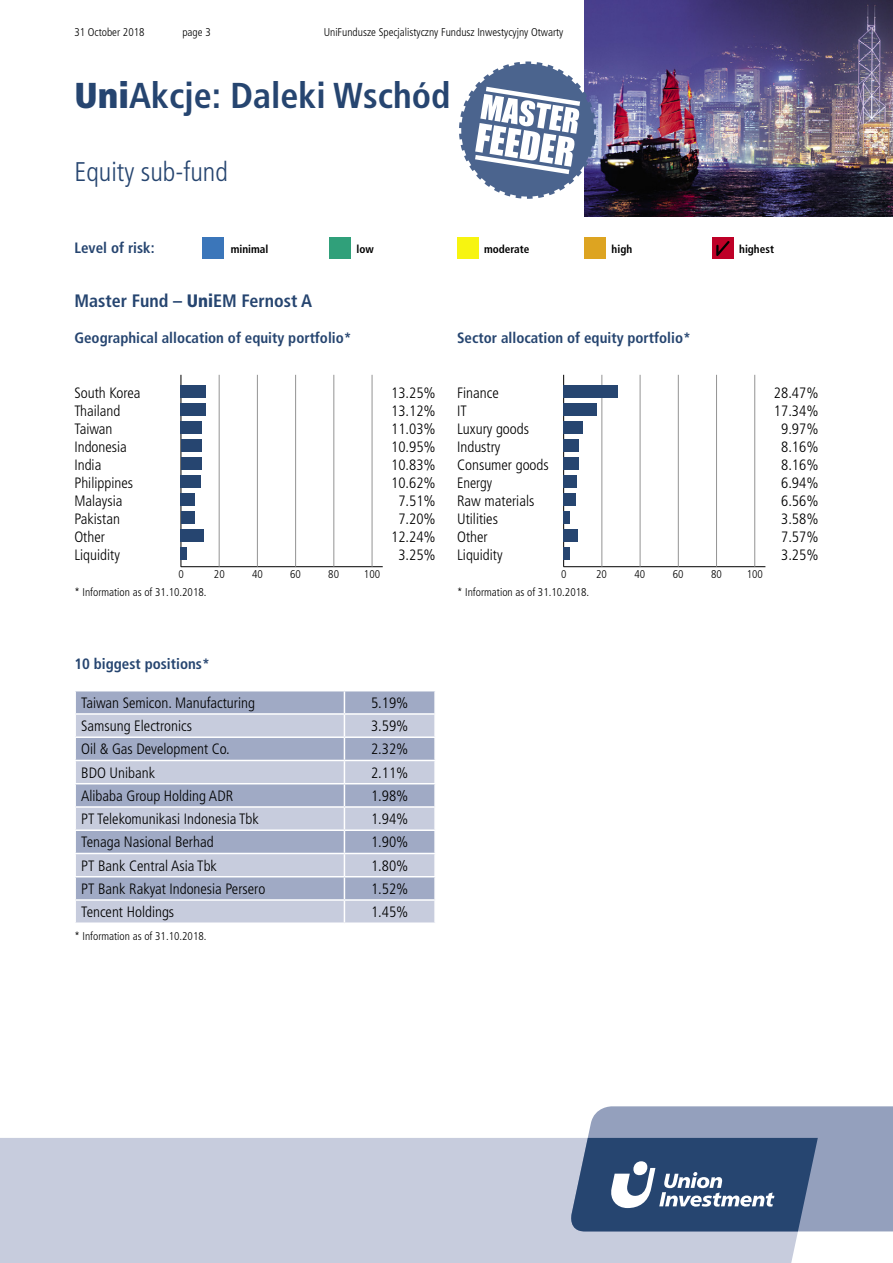
<style>
.page{position:relative;width:893px;height:1263px;background:#fff}
.page>*{position:absolute;margin:0;border:0;box-sizing:border-box;transform-origin:0 0}
.t1{font:700 condensed 36px "Frutiger LT Pro";color:#264570}
.t2{font:300 condensed 27px "Frutiger LT Pro";color:#264570}
.t3{font:700 condensed 18px "Frutiger LT Pro";color:#264570}
.t4{font:300 condensed 15px/18.1px "Frutiger LT Pro";color:#000}
.t5{font:700 condensed 15px "Frutiger LT Pro";color:#264570}
.t6{font:300 condensed 11.25px "Frutiger LT Pro";color:#000}
.t7{font:700 condensed 11.25px "Frutiger LT Pro";color:#000}
.s1{font-weight:900}
</style>
<div class="page">
<img style="left:585px;top:0;width:308px;height:216px">
<div style="left:0;top:1138px;width:818px;height:125px;background:#c7ccdd"></div>
<svg style="left:568px;top:1106px;width:325px;height:125px;background:#6a7d9e"></svg>
<svg style="left:459px;top:61px;width:137px;height:138px"></svg>
<div style="left:202px;top:238px;width:21px;height:21px;background:#3b76ba"></div>
<div style="left:330px;top:238px;width:21px;height:21px;background:#30a07a"></div>
<div style="left:457px;top:238px;width:21px;height:21px;background:#f7f410"></div>
<div style="left:585px;top:238px;width:21px;height:21px;background:#dda421"></div>
<div style="left:712px;top:238px;width:21px;height:21px;background:#be0027"></div>
<svg style="left:716px;top:241px;width:14px;height:15px"></svg>
<div style="left:76px;top:691px;width:358px;height:22px;background:#a0aac5"></div>
<svg style="left:76px;top:715px;width:358px;height:207px;background:#b6bdd2"></svg>
<hr style="left:74px;top:736px;width:270px;height:2px;background:#fff">
<hr style="left:344px;top:736px;width:92px;height:2px;background:#fff">
<hr style="left:74px;top:760px;width:270px;height:1px;background:#fff">
<hr style="left:344px;top:760px;width:92px;height:1px;background:#fff">
<hr style="left:74px;top:783px;width:270px;height:1px;background:#fff">
<hr style="left:344px;top:783px;width:92px;height:1px;background:#fff">
<hr style="left:74px;top:806px;width:270px;height:2px;background:#fff">
<hr style="left:344px;top:806px;width:92px;height:2px;background:#fff">
<hr style="left:74px;top:829px;width:270px;height:2px;background:#fff">
<hr style="left:344px;top:829px;width:92px;height:2px;background:#fff">
<hr style="left:74px;top:853px;width:270px;height:1px;background:#fff">
<hr style="left:344px;top:853px;width:92px;height:1px;background:#fff">
<hr style="left:74px;top:876px;width:270px;height:1px;background:#fff">
<hr style="left:344px;top:876px;width:92px;height:1px;background:#fff">
<hr style="left:74px;top:899px;width:270px;height:2px;background:#fff">
<hr style="left:344px;top:899px;width:92px;height:2px;background:#fff">
<svg style="left:344px;top:691px;width:1px;height:231px"></svg>
<hr style="left:181px;top:566px;width:202px;height:1px;background:#000">
<hr style="left:563px;top:566px;width:202px;height:1px;background:#000">
<hr style="left:219px;top:375px;width:1px;height:192px;background:#939393">
<hr style="left:602px;top:375px;width:1px;height:192px;background:#939393">
<hr style="left:257px;top:375px;width:1px;height:192px;background:#939393">
<hr style="left:640px;top:375px;width:1px;height:192px;background:#939393">
<hr style="left:295px;top:375px;width:1px;height:192px;background:#939393">
<hr style="left:678px;top:375px;width:1px;height:192px;background:#939393">
<hr style="left:334px;top:375px;width:1px;height:192px;background:#939393">
<hr style="left:716px;top:375px;width:1px;height:192px;background:#939393">
<hr style="left:372px;top:375px;width:1px;height:192px;background:#939393">
<hr style="left:754px;top:375px;width:1px;height:192px;background:#939393">
<hr style="left:181px;top:375px;width:1px;height:192px;background:#000">
<hr style="left:563px;top:375px;width:1px;height:192px;background:#000">
<div style="left:181px;top:385px;width:25px;height:13px;background:#264570"></div>
<div style="left:181px;top:403px;width:25px;height:13px;background:#264570"></div>
<div style="left:181px;top:421px;width:21px;height:13px;background:#264570"></div>
<div style="left:181px;top:439px;width:21px;height:13px;background:#264570"></div>
<div style="left:181px;top:457px;width:20px;height:13px;background:#264570"></div>
<div style="left:181px;top:475px;width:20px;height:13px;background:#264570"></div>
<div style="left:181px;top:493px;width:14px;height:13px;background:#264570"></div>
<div style="left:181px;top:511px;width:13px;height:13px;background:#264570"></div>
<div style="left:181px;top:529px;width:23px;height:13px;background:#264570"></div>
<div style="left:181px;top:547px;width:6px;height:13px;background:#264570"></div>
<div style="left:563px;top:385px;width:55px;height:13px;background:#264570"></div>
<div style="left:563px;top:403px;width:34px;height:13px;background:#264570"></div>
<div style="left:563px;top:421px;width:19px;height:13px;background:#264570"></div>
<div style="left:563px;top:439px;width:16px;height:13px;background:#264570"></div>
<div style="left:563px;top:457px;width:16px;height:13px;background:#264570"></div>
<div style="left:563px;top:475px;width:14px;height:13px;background:#264570"></div>
<div style="left:563px;top:493px;width:13px;height:13px;background:#264570"></div>
<div style="left:563px;top:511px;width:7px;height:13px;background:#264570"></div>
<div style="left:563px;top:529px;width:15px;height:13px;background:#264570"></div>
<div style="left:563px;top:547px;width:7px;height:13px;background:#264570"></div>
<p class="t6" style="left:74px;top:26px;width:72px">31 October 2018</p>
<p class="t6" style="left:182px;top:26px;width:30px">page 3</p>
<p class="t6" style="left:324px;top:26px;width:241px">UniFundusze Specjalistyczny Fundusz Inwestycyjny Otwarty</p>
<h1 class="t1" style="left:74px;top:75px;width:378px"><span class="s1">Uni</span>Akcje: Daleki Wschód</h1>
<h2 class="t2" style="left:74px;top:156px;width:155px">Equity sub-fund</h2>
<p class="t5" style="left:74px;top:239px;width:82px">Level of risk:</p>
<p class="t7" style="left:231px;top:242px;width:39px">minimal</p>
<p class="t7" style="left:356px;top:242px;width:19px">low</p>
<p class="t7" style="left:484px;top:242px;width:47px">moderate</p>
<p class="t7" style="left:612px;top:242px;width:22px">high</p>
<p class="t7" style="left:739px;top:242px;width:36px">highest</p>
<p class="t3" style="left:74px;top:290px;width:239px">Master Fund – <span class="s1">Uni</span>EM Fernost A</p>
<p class="t5" style="left:74px;top:329px;width:279px">Geographical allocation of equity portfolio*</p>
<p class="t5" style="left:457px;top:329px;width:235px">Sector allocation of equity portfolio*</p>
<p class="t4" style="left:74px;top:383px;width:68px">South Korea<br>Thailand<br>Taiwan<br>Indonesia<br>India<br>Philippines<br>Malaysia<br>Pakistan<br>Other<br>Liquidity</p>
<p class="t4" style="left:457px;top:384px;width:93px">Finance<br>IT<br>Luxury goods<br>Industry<br>Consumer goods<br>Energy<br>Raw materials<br>Utilities<br>Other<br>Liquidity</p>
<p class="t4" style="left:391px;top:383px;width:46px;text-align:center">13.25%<br>13.12%<br>11.03%<br>10.95%<br>10.83%<br>10.62%<br>7.51%<br>7.20%<br>12.24%<br>3.25%</p>
<p class="t4" style="left:774px;top:384px;width:46px;text-align:center">28.47%<br>17.34%<br>9.97%<br>8.16%<br>8.16%<br>6.94%<br>6.56%<br>3.58%<br>7.57%<br>3.25%</p>
<p class="t6" style="left:178px;top:568px;width:7px">0</p>
<p class="t6" style="left:214px;top:568px;width:12px">20</p>
<p class="t6" style="left:252px;top:568px;width:12px">40</p>
<p class="t6" style="left:290px;top:568px;width:12px">60</p>
<p class="t6" style="left:328px;top:568px;width:12px">80</p>
<p class="t6" style="left:364px;top:568px;width:18px">100</p>
<p class="t6" style="left:561px;top:568px;width:7px">0</p>
<p class="t6" style="left:596px;top:568px;width:12px">20</p>
<p class="t6" style="left:634px;top:568px;width:12px">40</p>
<p class="t6" style="left:673px;top:568px;width:12px">60</p>
<p class="t6" style="left:711px;top:568px;width:12px">80</p>
<p class="t6" style="left:747px;top:568px;width:18px">100</p>
<p class="t6" style="left:74px;top:586px;width:134px">* Information as of 31.10.2018.</p>
<p class="t6" style="left:457px;top:586px;width:134px">* Information as of 31.10.2018.</p>
<p class="t5" style="left:74px;top:655px;width:137px">10 biggest positions*</p>
<p class="t4" style="left:81px;top:694px;width:175px">Taiwan Semicon. Manufacturing</p>
<p class="t4" style="left:371px;top:694px;width:39px">5.19%</p>
<p class="t4" style="left:81px;top:717px;width:112px">Samsung Electronics</p>
<p class="t4" style="left:371px;top:717px;width:39px">3.59%</p>
<p class="t4" style="left:81px;top:740px;width:150px">Oil &amp; Gas Development Co.</p>
<p class="t4" style="left:371px;top:740px;width:39px">2.32%</p>
<p class="t4" style="left:81px;top:764px;width:75px">BDO Unibank</p>
<p class="t4" style="left:371px;top:764px;width:39px">2.11%</p>
<p class="t4" style="left:81px;top:787px;width:153px">Alibaba Group Holding ADR</p>
<p class="t4" style="left:371px;top:787px;width:39px">1.98%</p>
<p class="t4" style="left:81px;top:810px;width:179px">PT Telekomunikasi Indonesia Tbk</p>
<p class="t4" style="left:371px;top:810px;width:39px">1.94%</p>
<p class="t4" style="left:81px;top:833px;width:134px">Tenaga Nasional Berhad</p>
<p class="t4" style="left:371px;top:833px;width:39px">1.90%</p>
<p class="t4" style="left:81px;top:857px;width:137px">PT Bank Central Asia Tbk</p>
<p class="t4" style="left:371px;top:857px;width:39px">1.80%</p>
<p class="t4" style="left:81px;top:880px;width:186px">PT Bank Rakyat Indonesia Persero</p>
<p class="t4" style="left:371px;top:880px;width:39px">1.52%</p>
<p class="t4" style="left:81px;top:903px;width:95px">Tencent Holdings</p>
<p class="t4" style="left:371px;top:903px;width:39px">1.45%</p>
<p class="t6" style="left:74px;top:929px;width:134px">* Information as of 31.10.2018.</p>
</div>
